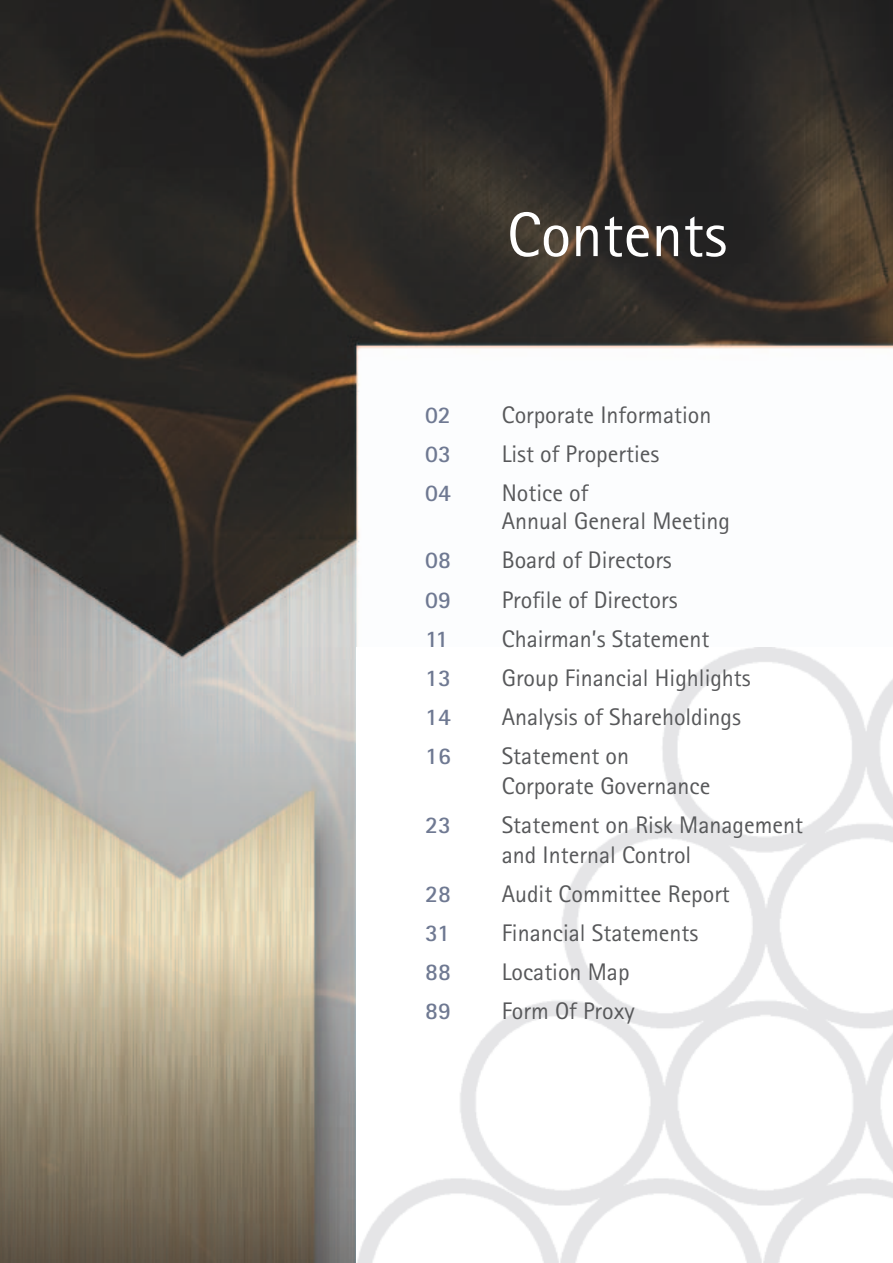
<style>
.page{position:relative;width:893px;height:1263px;background:#fff}
.page>*{position:absolute;margin:0;border:0;box-sizing:border-box;transform-origin:0 0}
.t1{font:63px "Rotis Sans Serif";color:#fff}
.t2{font:24px/30px "Rotis Sans Serif";color:#57585a}
.t3{font:700 24px "Rotis Sans Serif";color:#6f7992}
</style>
<div class="page">
<img style="left:0;top:0;width:893px;height:1263px">
<img style="left:356px;top:647px;width:537px;height:616px">
<h1 class="t1" style="left:507px;top:213px;width:222px">Contents</h1>
<p class="t3" style="left:425px;top:406px;width:27px">02</p>
<p class="t2" style="left:502px;top:402px;width:211px">Corporate Information</p>
<p class="t3" style="left:425px;top:445px;width:27px">03</p>
<p class="t2" style="left:502px;top:441px;width:159px">List of Properties</p>
<p class="t3" style="left:425px;top:484px;width:27px">04</p>
<p class="t2" style="left:502px;top:481px;width:230px;line-height:28.8px">Notice of<br>Annual General Meeting</p>
<p class="t3" style="left:425px;top:552px;width:27px">08</p>
<p class="t2" style="left:502px;top:548px;width:172px">Board of Directors</p>
<p class="t3" style="left:425px;top:591px;width:27px">09</p>
<p class="t2" style="left:502px;top:587px;width:177px">Profile of Directors</p>
<p class="t3" style="left:425px;top:630px;width:25px">11</p>
<p class="t2" style="left:502px;top:626px;width:209px">Chairman’s Statement</p>
<p class="t3" style="left:425px;top:669px;width:27px">13</p>
<p class="t2" style="left:502px;top:665px;width:251px">Group Financial Highlights</p>
<p class="t3" style="left:425px;top:708px;width:27px">14</p>
<p class="t2" style="left:502px;top:704px;width:241px">Analysis of Shareholdings</p>
<p class="t3" style="left:425px;top:747px;width:27px">16</p>
<p class="t2" style="left:502px;top:743px;width:210px">Statement on<br>Corporate Governance</p>
<p class="t3" style="left:425px;top:816px;width:27px">23</p>
<p class="t2" style="left:502px;top:812px;width:303px">Statement on Risk Management and Internal Control</p>
<p class="t3" style="left:425px;top:885px;width:27px">28</p>
<p class="t2" style="left:502px;top:881px;width:230px">Audit Committee Report</p>
<p class="t3" style="left:425px;top:924px;width:26px">31</p>
<p class="t2" style="left:502px;top:920px;width:198px">Financial Statements</p>
<p class="t3" style="left:425px;top:963px;width:27px">88</p>
<p class="t2" style="left:502px;top:959px;width:129px">Location Map</p>
<p class="t3" style="left:425px;top:1002px;width:27px">89</p>
<p class="t2" style="left:502px;top:998px;width:134px">Form Of Proxy</p>
</div>
